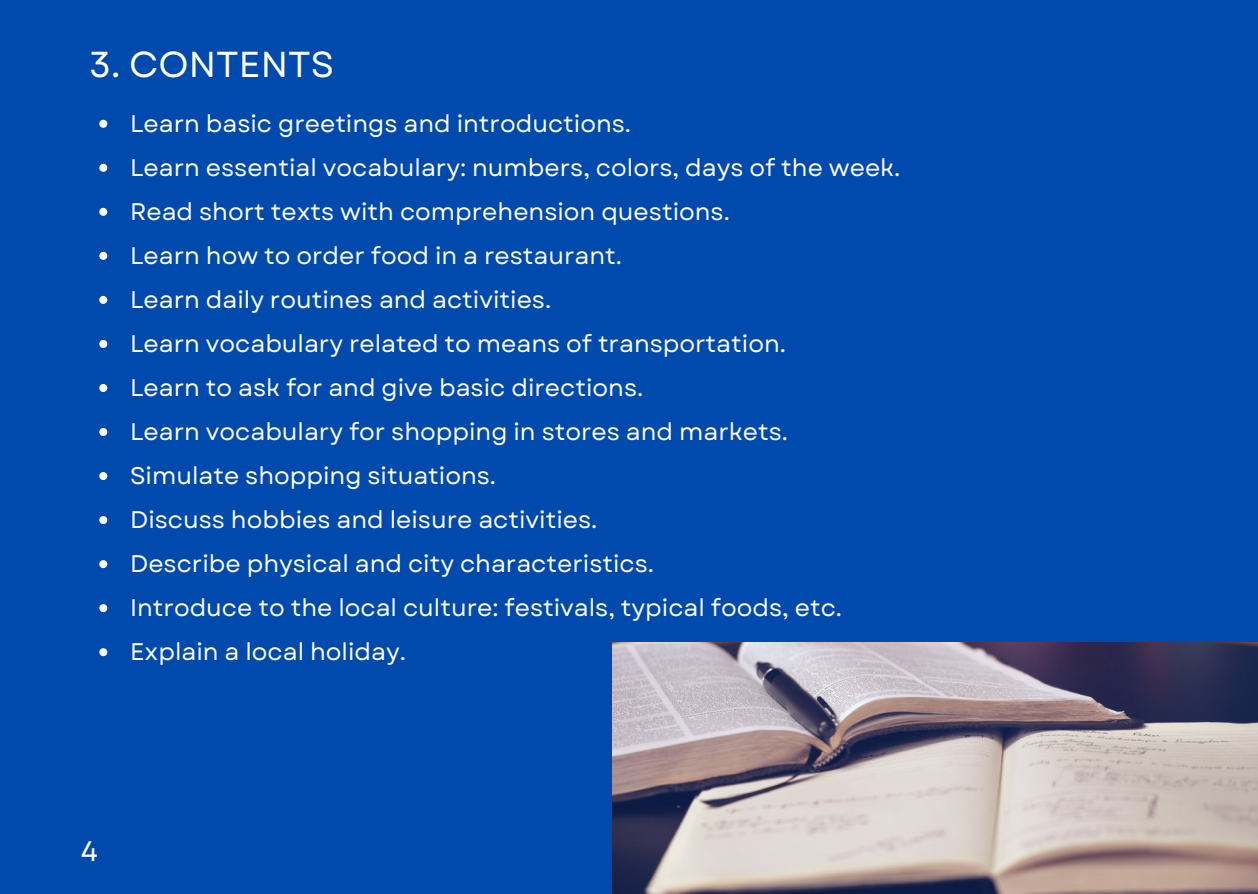
<style>
.page{position:relative;width:1258px;height:894px;background:#fff}
.page>*{position:absolute;margin:0;border:0;box-sizing:border-box;transform-origin:0 0}
.t1{font:36px "Garet";color:#fff}
.t2{font:28.2px "Garet";color:#fff}
.t3{font:24px "Garet";color:#fff}
</style>
<div class="page">
<div style="left:0;top:0;width:1258px;height:893px;background:#004aad"></div>
<img style="left:613px;top:642px;width:645px;height:251px">
<svg style="left:99px;top:120px;width:8px;height:8px"></svg>
<svg style="left:99px;top:164px;width:8px;height:8px"></svg>
<svg style="left:99px;top:208px;width:8px;height:8px"></svg>
<svg style="left:99px;top:252px;width:8px;height:8px"></svg>
<svg style="left:99px;top:296px;width:8px;height:8px"></svg>
<svg style="left:99px;top:340px;width:8px;height:8px"></svg>
<svg style="left:99px;top:384px;width:8px;height:8px"></svg>
<svg style="left:99px;top:428px;width:8px;height:8px"></svg>
<svg style="left:99px;top:472px;width:8px;height:8px"></svg>
<svg style="left:99px;top:516px;width:8px;height:8px"></svg>
<svg style="left:99px;top:560px;width:8px;height:8px"></svg>
<svg style="left:99px;top:604px;width:8px;height:8px"></svg>
<svg style="left:99px;top:648px;width:8px;height:8px"></svg>
<p class="t1" style="left:89px;top:39px;width:246px">3. CONTENTS</p>
<p class="t3" style="left:130px;top:106px;width:502px">Learn basic greetings and introductions.</p>
<p class="t3" style="left:130px;top:150px;width:772px">Learn essential vocabulary: numbers, colors, days of the week.</p>
<p class="t3" style="left:130px;top:194px;width:601px">Read short texts with comprehension questions.</p>
<p class="t3" style="left:130px;top:238px;width:493px">Learn how to order food in a restaurant.</p>
<p class="t3" style="left:130px;top:282px;width:423px">Learn daily routines and activities.</p>
<p class="t3" style="left:130px;top:326px;width:657px">Learn vocabulary related to means of transportation.</p>
<p class="t3" style="left:130px;top:370px;width:515px">Learn to ask for and give basic directions.</p>
<p class="t3" style="left:130px;top:414px;width:659px">Learn vocabulary for shopping in stores and markets.</p>
<p class="t3" style="left:130px;top:458px;width:367px">Simulate shopping situations.</p>
<p class="t3" style="left:130px;top:502px;width:469px">Discuss hobbies and leisure activities.</p>
<p class="t3" style="left:130px;top:546px;width:525px">Describe physical and city characteristics.</p>
<p class="t3" style="left:130px;top:590px;width:713px">Introduce to the local culture: festivals, typical foods, etc.</p>
<p class="t3" style="left:130px;top:634px;width:277px">Explain a local holiday.</p>
<p class="t2" style="left:81px;top:830px;width:19px">4</p>
</div>
